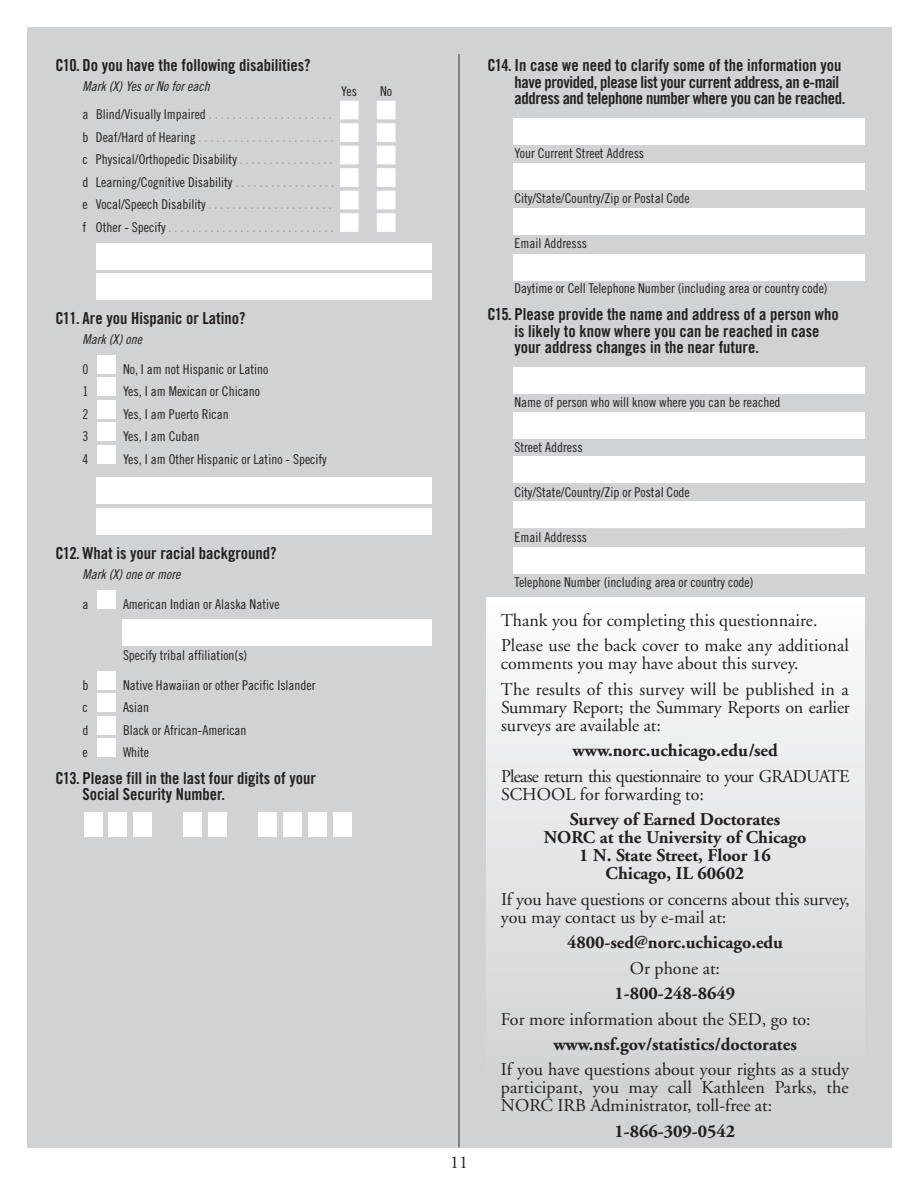
<style>
.page{position:relative;width:918px;height:1188px;background:#fff}
.page>*{position:absolute;margin:0;border:0;box-sizing:border-box;transform-origin:0 0}
.t1{font:18px/18px "Adobe Garamond";color:#231f20}
.t2{font:700 18px/18px "Adobe Garamond";color:#231f20;text-align:center}
.t3{font:18px/18px "Adobe Garamond";letter-spacing:-.04em;color:#231f20}
.t4{font:16.5px/16.5px "Trade Gothic Bold Cond Twenty";color:#231f20}
.t5{font:16.5px/16.5px "Trade Gothic Bold Cond Twenty";letter-spacing:-.025em;color:#231f20}
.t6{font:13.5px/22.5px "Trade Gothic Cond Eighteen";color:#231f20;text-align:justify}
.t7{font:13.5px "Trade Gothic Bold Cond Twenty";color:#a5a8aa}
.t8{font:13.5px "Trade Gothic Cond Eighteen Obl";color:#231f20}
.s1{font-family:"Trade Gothic Bold Cond Twenty";color:#a5a8aa}
.s2{font-family:"Trade Gothic Cond Eighteen";color:#231f20}
</style>
<div class="page">
<div style="left:27px;top:27px;width:864px;height:1121px;background:#d0d2d3"></div>
<div style="left:486px;top:598px;width:378px;height:484px;background:linear-gradient(to bottom,#fcfdfd,#d1d2d4)"></div>
<div style="left:97px;top:355px;width:19px;height:19px;background:#fff"></div>
<div style="left:97px;top:377px;width:19px;height:19px;background:#fff"></div>
<div style="left:97px;top:400px;width:19px;height:19px;background:#fff"></div>
<div style="left:97px;top:422px;width:19px;height:19px;background:#fff"></div>
<div style="left:97px;top:445px;width:19px;height:19px;background:#fff"></div>
<div style="left:97px;top:590px;width:19px;height:19px;background:#fff"></div>
<div style="left:97px;top:671px;width:19px;height:19px;background:#fff"></div>
<div style="left:97px;top:693px;width:19px;height:19px;background:#fff"></div>
<div style="left:97px;top:716px;width:19px;height:19px;background:#fff"></div>
<div style="left:97px;top:738px;width:19px;height:19px;background:#fff"></div>
<div style="left:122px;top:619px;width:310px;height:27px;background:#fff"></div>
<svg style="left:340px;top:101px;width:55px;height:131px"></svg>
<hr style="left:459px;top:54px;width:1px;height:1094px;background:#333133">
<div style="left:513px;top:118px;width:351px;height:27px;background:#fff"></div>
<div style="left:513px;top:164px;width:351px;height:26px;background:#fff"></div>
<div style="left:513px;top:209px;width:351px;height:26px;background:#fff"></div>
<div style="left:513px;top:254px;width:351px;height:27px;background:#fff"></div>
<div style="left:97px;top:243px;width:335px;height:27px;background:#fff"></div>
<div style="left:97px;top:273px;width:335px;height:27px;background:#fff"></div>
<div style="left:97px;top:478px;width:335px;height:26px;background:#fff"></div>
<div style="left:97px;top:508px;width:335px;height:27px;background:#fff"></div>
<div style="left:84px;top:812px;width:18px;height:25px;background:#fff"></div>
<div style="left:109px;top:812px;width:18px;height:25px;background:#fff"></div>
<div style="left:134px;top:812px;width:18px;height:25px;background:#fff"></div>
<div style="left:183px;top:812px;width:19px;height:25px;background:#fff"></div>
<div style="left:208px;top:812px;width:19px;height:25px;background:#fff"></div>
<div style="left:259px;top:812px;width:18px;height:25px;background:#fff"></div>
<div style="left:283px;top:812px;width:19px;height:25px;background:#fff"></div>
<div style="left:308px;top:812px;width:19px;height:25px;background:#fff"></div>
<div style="left:333px;top:812px;width:19px;height:25px;background:#fff"></div>
<div style="left:513px;top:367px;width:351px;height:27px;background:#fff"></div>
<div style="left:513px;top:412px;width:351px;height:27px;background:#fff"></div>
<div style="left:513px;top:456px;width:351px;height:27px;background:#fff"></div>
<div style="left:513px;top:502px;width:351px;height:26px;background:#fff"></div>
<div style="left:513px;top:547px;width:351px;height:26px;background:#fff"></div>
<p class="t4" style="left:56px;top:59px;width:257px">C10. Do you have the following disabilities?</p>
<p class="t8" style="left:83px;top:81px;width:129px">Mark (X) Yes or No for each</p>
<p class="t6" style="left:83px;top:104px;width:251px">a Blind/VisuallyImpaired<span class="s1">.....................</span></p>
<p class="t7" style="left:83px;top:132px;width:253px"><span class="s2">b Deaf/HardofHearing</span>.......................</p>
<p class="t6" style="left:83px;top:149px;width:253px">c Physical/Orthopedic Disability <span class="s1">. . . . . . . . . . . . . . . . </span>d Learning/Cognitive Disability <span class="s1">. . . . . . . . . . . . . . . . . </span>e Vocal/SpeechDisability<span class="s1">.....................</span></p>
<p class="t7" style="left:83px;top:222px;width:252px"><span class="s2">f Other-Specify</span>............................</p>
<p class="t6" style="left:341px;top:81px;width:17px">Yes</p>
<p class="t6" style="left:380px;top:81px;width:14px">No</p>
<p class="t4" style="left:56px;top:311px;width:192px">C11. Are you Hispanic or Latino?</p>
<p class="t8" style="left:83px;top:334px;width:61px">Mark (X) one</p>
<p class="t6" style="left:83px;top:359px;width:7px">0</p>
<p class="t6" style="left:123px;top:359px;width:147px">No, I am not Hispanic or Latino</p>
<p class="t6" style="left:83px;top:381px;width:7px">1</p>
<p class="t6" style="left:123px;top:381px;width:139px">Yes, I am Mexican or Chicano</p>
<p class="t6" style="left:83px;top:404px;width:7px">2</p>
<p class="t6" style="left:123px;top:404px;width:107px">Yes, I am Puerto Rican</p>
<p class="t6" style="left:83px;top:426px;width:7px">3</p>
<p class="t6" style="left:123px;top:426px;width:78px">Yes, I am Cuban</p>
<p class="t6" style="left:83px;top:449px;width:7px">4</p>
<p class="t6" style="left:123px;top:449px;width:205px">Yes, I am Other Hispanic or Latino - Specify</p>
<p class="t4" style="left:56px;top:546px;width:223px">C12. What is your racial background?</p>
<p class="t8" style="left:83px;top:569px;width:99px">Mark (X) one or more</p>
<p class="t6" style="left:83px;top:594px;width:7px">a</p>
<p class="t6" style="left:123px;top:594px;width:158px">American Indian or Alaska Native</p>
<p class="t6" style="left:123px;top:645px;width:126px">Specify tribal affiliation(s)</p>
<p class="t6" style="left:83px;top:675px;width:7px">b</p>
<p class="t6" style="left:123px;top:675px;width:194px">Native Hawaiian or other Pacific Islander</p>
<p class="t6" style="left:83px;top:697px;width:7px">c</p>
<p class="t6" style="left:123px;top:697px;width:28px">Asian</p>
<p class="t6" style="left:83px;top:720px;width:7px">d</p>
<p class="t6" style="left:123px;top:720px;width:125px">Black or African-American</p>
<p class="t6" style="left:83px;top:742px;width:7px">e</p>
<p class="t6" style="left:123px;top:742px;width:28px">White</p>
<p class="t4" style="left:82px;top:771px;width:235px;text-indent:-27px">C13. Please fill in the last four digits of your<br>Social Security Number.</p>
<h1 class="t1" style="left:450px;top:1155px;width:19px">11</h1>
<p class="t5" style="left:515px;top:59px;width:332px;text-indent:-27px">C14. In case we need to clarify some of the information you have provided, please list your current address, an e-mail address and telephone number where you can be reached.</p>
<p class="t6" style="left:515px;top:143px;width:131px">Your Current Street Address</p>
<p class="t6" style="left:515px;top:188px;width:177px">City/State/Country/Zip or Postal Code</p>
<p class="t6" style="left:515px;top:233px;width:74px">Email Addresss</p>
<p class="t6" style="left:515px;top:278px;width:315px">Daytime or Cell Telephone Number (including area or country code)</p>
<p class="t4" style="left:515px;top:307px;width:326px;text-indent:-27px">C15. Please provide the name and address of a person who is likely to know where you can be reached in case your address changes in the near future.</p>
<p class="t6" style="left:515px;top:392px;width:268px">Name of person who will know where you can be reached</p>
<p class="t6" style="left:515px;top:437px;width:70px">Street Address</p>
<p class="t6" style="left:515px;top:482px;width:177px">City/State/Country/Zip or Postal Code</p>
<p class="t6" style="left:515px;top:527px;width:74px">Email Addresss</p>
<p class="t6" style="left:515px;top:572px;width:241px">Telephone Number (including area or country code)</p>
<h1 class="t1" style="left:501px;top:609px;width:349px;line-height:25.5px">Thank you for completing this questionnaire.<br>Please use the back cover to make any additional</h1>
<h1 class="t1" style="left:501px;top:653px;width:349px;line-height:25.5px">comments you may have about this survey.<br>The results of this survey will be published in a</h1>
<h1 class="t1" style="left:501px;top:700px;width:350px">Summary Report; the Summary Reports on earlier surveys are available at:</h1>
<h1 class="t2" style="left:573px;top:743px;width:207px">www.norc.uchicago.edu/sed</h1>
<h1 class="t3" style="left:501px;top:769px;width:350px">Please return this questionnaire to your GRADUATE<br>SCHOOL for forwarding to:</h1>
<h1 class="t2" style="left:544px;top:812px;width:264px">Survey of Earned Doctorates<br>NORC at the University of Chicago<br>1 N. State Street, Floor 16<br>Chicago, IL 60602</h1>
<h1 class="t1" style="left:501px;top:892px;width:350px">If you have questions or concerns about this survey, you may contact us by e-mail at:</h1>
<h1 class="t2" style="left:567px;top:935px;width:218px">4800-sed@norc.uchicago.edu</h1>
<h1 class="t1" style="left:630px;top:961px;width:92px">Or phone at:</h1>
<h1 class="t2" style="left:615px;top:986px;width:122px">1-800-248-8649</h1>
<h1 class="t1" style="left:501px;top:1012px;width:311px">For more information about the SED, go to:</h1>
<h1 class="t2" style="left:553px;top:1037px;width:245px">www.nsf.gov/statistics/doctorates</h1>
<h1 class="t1" style="left:501px;top:1062px;width:350px;text-align:justify">If you have questions about your rights as a study participant, you may call Kathleen Parks, the NORC IRB Administrator, toll-free at:</h1>
<h1 class="t2" style="left:615px;top:1124px;width:122px">1-866-309-0542</h1>
</div>
